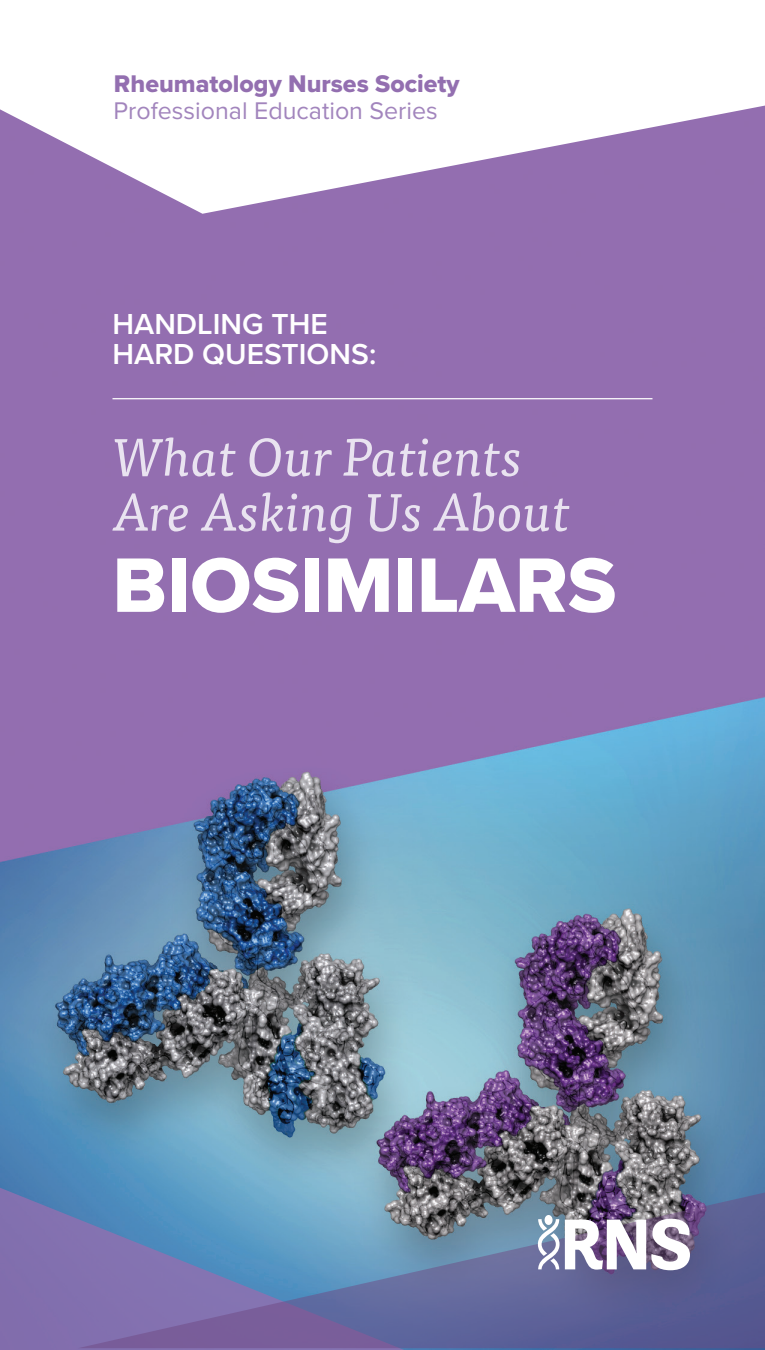
<style>
.page{position:relative;width:765px;height:1350px;background:#fff}
.page>*{position:absolute;margin:0;border:0;box-sizing:border-box;transform-origin:0 0}
.t1{font:80px "Proxima Nova Extrabld";color:#fff}
.t2{font:italic 52.5px/55px "Tisa Pro";color:#e9e3f0}
.t3{font:600 30px/30px "Proxima Nova";color:#fff}
.t4{font:25px "Proxima Nova";color:#a285bd}
.t5{font:25px "Proxima Nova Extrabld";color:#936fb0}
</style>
<div class="page">
<img style="left:0;top:214px;width:765px;height:1136px">
<svg style="left:0;top:1188px;width:404px;height:162px;fill:#816fae"></svg>
<svg style="left:78px;top:1192px;width:687px;height:156px"></svg>
<svg style="left:0;top:105px;width:765px;height:109px"></svg>
<hr style="left:112px;top:398px;width:540px;height:1px;background:#fff">
<svg style="left:538px;top:1215px;width:153px;height:55px"></svg>
<p class="t5" style="left:114px;top:65px;width:347px">Rheumatology Nurses Society</p>
<p class="t4" style="left:114px;top:92px;width:326px">Professional Education Series</p>
<p class="t3" style="left:112px;top:308px;width:265px">HANDLING THE<br>HARD QUESTIONS:</p>
<p class="t2" style="left:112px;top:427px;width:460px">What Our Patients<br>Are Asking Us About</p>
<h1 class="t1" style="left:112px;top:526px;width:505px">BIOSIMILARS</h1>
</div>
